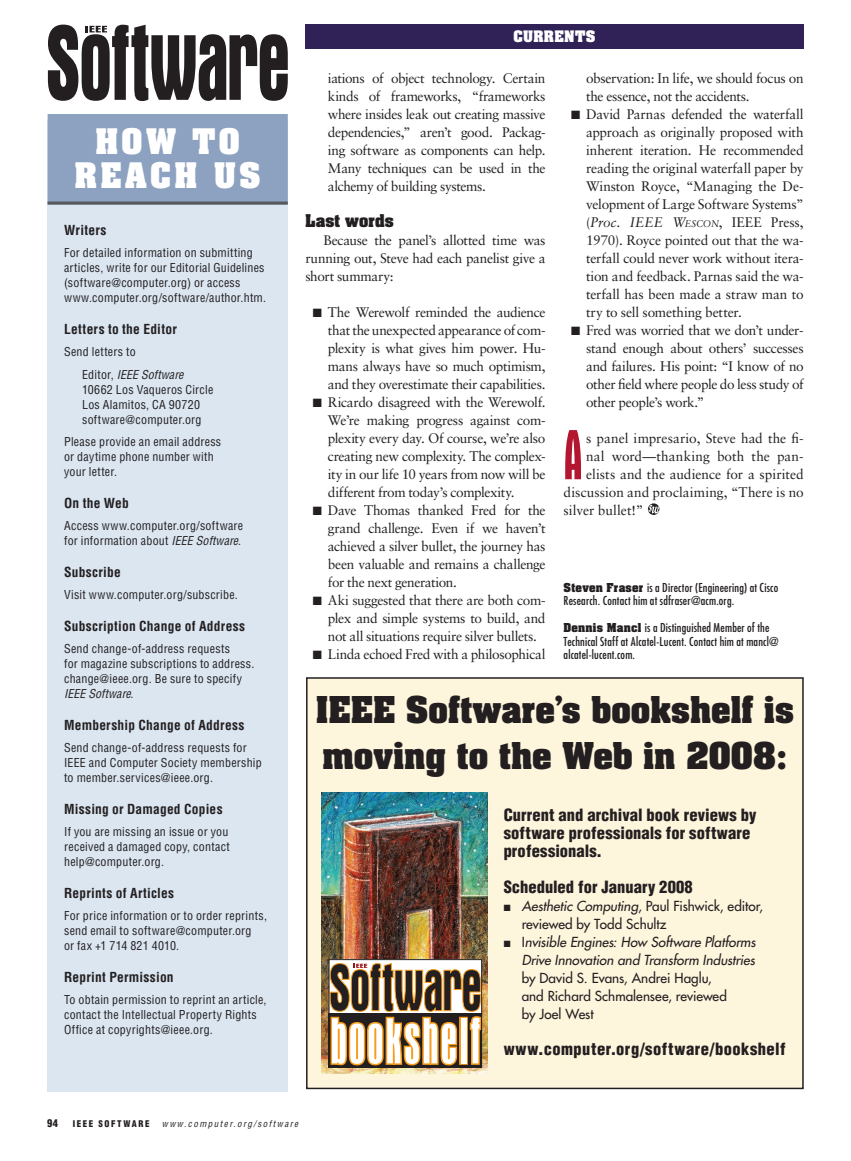
<style>
.page{position:relative;width:851px;height:1161px;background:#fff}
.page>*{position:absolute;margin:0;border:0;box-sizing:border-box;transform-origin:0 0}
.t1{font:condensed 72px "Aurora BT";color:#b41530}
.t2{font:condensed 66px "Aurora BT";letter-spacing:.035em;color:#fff}
.t3{font:700 31.5px/46.5px "Aachen";color:#231f20}
.t4{font:700 30px/34.5px "Aachen";letter-spacing:.105em;color:#fff}
.t5{font:900 condensed 16.5px/18px "Helvetica";letter-spacing:.005em;color:#231f20}
.t6{font:900 condensed 16.5px "Helvetica";letter-spacing:.025em;color:#231f20}
.t7{font:700 15px "Aachen";letter-spacing:.005em;color:#231f20}
.t8{font:13.8px/18px "Sabon";letter-spacing:-.02em;color:#231f20;text-align:justify}
.t9{font:13.8px "Sabon";color:#231f20}
.t10{font:13.8px "Sabon";letter-spacing:.005em;color:#231f20}
.t11{font:700 condensed 13.5px "Helvetica";letter-spacing:.015em;color:#231f20}
.t12{font:italic 13.5px/18px "Futura";letter-spacing:-.005em;color:#231f20}
.t13{font:13.5px/18px "Futura";color:#231f20}
.t14{font:700 13.5px "Aachen";color:#fff}
.t15{font:condensed 12px/15px "Helvetica";letter-spacing:.02em;color:#231f20}
.t16{font:condensed 12px/13.5px "Futura";letter-spacing:.015em;color:#231f20}
.t17{font:12px "Zapf Dingbats";color:#231f20}
.t18{font:900 condensed 10.5px "Helvetica";color:#231f20}
.t19{font:italic condensed 9px "Helvetica";letter-spacing:.165em;color:#231f20}
.t20{font:900 condensed 9px "Helvetica";letter-spacing:.175em;color:#231f20}
.t21{font:9px "Zapf Dingbats";color:#231f20}
.s1{font-style:italic}
.s2{font-style:italic;font-size:9.75px}
.s3{font-family:"Aachen";font-weight:700;font-stretch:normal;font-size:10.5px}
.s4{font-style:normal}
</style>
<div class="page">
<svg style="left:648px;top:503px;width:11px;height:12px"></svg>
<svg style="left:648px;top:505px;width:11px;height:8px"></svg>
<div style="left:307px;top:678px;width:496px;height:410px;background:#fef5dd"></div>
<div style="left:306px;top:677px;width:497px;height:412px;border:2px solid #231f20"></div>
<div style="left:305px;top:24px;width:498px;height:25px;background:#302257"></div>
<div style="left:48px;top:120px;width:240px;height:971px;background:#dbe6f1"></div>
<div style="left:48px;top:85px;width:240px;height:120px;background:#8da1c0"></div>
<hr style="left:48px;top:202px;width:240px;height:3px;background:#57585a">
<div style="left:47px;top:25px;width:241px;height:89px;background:#fff"></div>
<svg style="left:48px;top:25px;width:240px;height:76px"></svg>
<img style="left:321px;top:792px;width:167px;height:281px">
<div style="left:328px;top:959px;width:154px;height:109px;border:1px solid #231f20"></div>
<svg style="left:329px;top:963px;width:153px;height:104px;background:#8c6b41"></svg>
<h3 class="t4" style="left:75px;top:123px;width:184px;text-indent:118px">to reach us</h3>
<p class="t11" style="left:64px;top:221px;width:44px">Writers</p>
<p class="t15" style="left:64px;top:245px;width:203px">For detailed information on submitting articles, write for our Editorial Guidelines (software@computer.org) or access www.computer.org/software/author.htm.</p>
<p class="t11" style="left:64px;top:320px;width:114px">Letters to the Editor</p>
<p class="t15" style="left:82px;top:340px;width:103px;line-height:22.5px;text-indent:-18px">Send letters to<br>Editor, <span class="s1">IEEE Software</span></p>
<p class="t15" style="left:82px;top:381px;width:133px">10662 Los Vaqueros Circle<br>Los Alamitos, CA 90720 software@computer.org</p>
<p class="t15" style="left:64px;top:434px;width:159px">Please provide an email address or daytime phone number with your letter.</p>
<p class="t11" style="left:64px;top:494px;width:66px">On the Web</p>
<p class="t15" style="left:64px;top:518px;width:180px">Access www.computer.org/software for information about <span class="s1">IEEE Software</span>.</p>
<p class="t11" style="left:64px;top:563px;width:58px">Subscribe</p>
<p class="t15" style="left:64px;top:587px;width:175px">Visit www.computer.org/subscribe.</p>
<p class="t11" style="left:64px;top:617px;width:182px">Subscription Change of Address</p>
<p class="t15" style="left:64px;top:641px;width:192px">Send change-of-address requests<br>for magazine subscriptions to address. change@ieee.org. Be sure to specify<br><span class="s1">IEEE Software</span>.</p>
<p class="t11" style="left:64px;top:716px;width:182px">Membership Change of Address</p>
<p class="t15" style="left:64px;top:740px;width:199px">Send change-of-address requests for<br>IEEE and Computer Society membership to member.services@ieee.org.</p>
<p class="t11" style="left:64px;top:800px;width:160px">Missing or Damaged Copies</p>
<p class="t15" style="left:64px;top:824px;width:167px">If you are missing an issue or you received a damaged copy, contact help@computer.org.</p>
<p class="t11" style="left:64px;top:884px;width:112px">Reprints of Articles</p>
<p class="t15" style="left:64px;top:908px;width:204px">For price information or to order reprints, send email to software@computer.org<br>or fax +1 714 821 4010.</p>
<p class="t11" style="left:64px;top:968px;width:111px">Reprint Permission</p>
<p class="t15" style="left:64px;top:992px;width:204px">To obtain permission to reprint an article, contact the Intellectual Property Rights<br>Office at copyrights@ieee.org.</p>
<h3 class="t4" style="left:95px;top:123px;width:54px">how</h3>
<p class="t14" style="left:513px;top:26px;width:31px">curren</p>
<p class="t14" style="left:575px;top:26px;width:20px">ts</p>
<p class="t8" style="left:328px;top:69px;width:219px">iations of object technology. Certain kinds of frameworks, “frameworks where insides leak out creating massive dependencies,” aren’t good. Packag&shy;ing software as components can help.<br>Many techniques can be used in the alchemy of building systems.</p>
<p class="t7" style="left:305px;top:210px;width:90px">Last words</p>
<p class="t8" style="left:305px;top:231px;width:241px;text-indent:18px">Because the panel’s allotted time was running out, Steve had each panelist give a short summary:</p>
<p class="t8" style="left:328px;top:303px;width:219px;text-align:left">The Werewolf reminded the audience that the unexpected appearance of com&shy;plexity is what gives him power. Hu&shy;mans always have so much optimism, and they overestimate their capabilities.<br>Ricardo disagreed with the Werewolf.<br>We’re making progress against com&shy;plexity every day. Of course, we’re also creating new complexity. The complex&shy;ity in our life 10 years from now will be different from today’s complexity.<br>Dave Thomas thanked Fred for the grand challenge. Even if we haven’t achieved a silver bullet, the journey has been valuable and remains a challenge for the next generation.<br>Aki suggested that there are both com&shy;plex and simple systems to build, and not all situations require silver bullets.<br>Linda echoed Fred with a philosophical</p>
<p class="t17" style="left:313px;top:307px;width:11px">■</p>
<p class="t17" style="left:313px;top:397px;width:11px">■</p>
<p class="t17" style="left:313px;top:505px;width:11px">■</p>
<p class="t17" style="left:313px;top:595px;width:11px">■</p>
<p class="t17" style="left:313px;top:649px;width:11px">■</p>
<p class="t8" style="left:586px;top:69px;width:219px;text-align:left">observation: In life, we should focus on the essence, not the accidents.<br>David Parnas defended the waterfall approach as originally proposed with inherent iteration. He recommended reading the original waterfall paper by Winston Royce, “Managing the De&shy;velopment of Large Software Systems” (<span class="s1">PROC. IEEE W</span><span class="s2">ESCON</span>, IEEE Press, 1970). Royce pointed out that the wa&shy;terfall could never work without itera&shy;tion and feedback. Parnas said the wa&shy;terfall has been made a straw man to try to sell something better.<br>Fred was worried that we don’t under&shy;stand enough about others’ successes and failures. His point: “I know of no other field where people do less study of other people’s work.”</p>
<p class="t17" style="left:571px;top:109px;width:11px">■</p>
<p class="t17" style="left:571px;top:325px;width:11px">■</p>
<h1 class="t1" style="left:563px;top:417px;width:21px">A</h1>
<p class="t9" style="left:586px;top:430px;width:219px">s panel impresario, Steve had the fi-</p>
<p class="t10" style="left:586px;top:448px;width:219px">nal word—thanking both the pan-</p>
<p class="t9" style="left:586px;top:466px;width:219px">elists and the audience for a spirited</p>
<p class="t10" style="left:563px;top:484px;width:241px">discussion and proclaiming, “There is no</p>
<p class="t9" style="left:563px;top:502px;width:81px">silver bullet!”</p>
<p class="t16" style="left:563px;top:580px;width:216px"><span class="s3">Steven Fraser</span> is a Director (Engineering) at Cisco<br>Research. Contact him at sdfraser@acm.org.</p>
<p class="t16" style="left:563px;top:621px;width:216px"><span class="s3">Dennis Mancl</span> is a Distinguished Member of the<br>Technical Staff at Alcatel-Lucent. Contact him at mancl@ alcatel-lucent.com.</p>
<h3 class="t3" style="left:316px;top:685px;width:479px">IEEE Software’s bookshelf is moving to the Web in 2008:</h3>
<h2 class="t2" style="left:330px;top:1006px;width:151px">bookshelf</h2>
<p class="t5" style="left:503px;top:806px;width:254px">Current and archival book reviews by software professionals for software professionals.</p>
<p class="t5" style="left:503px;top:878px;width:191px">Scheduled for January 2008</p>
<p class="t12" style="left:521px;top:897px;width:243px">Aesthetic Computing<span class="s4">, Paul Fishwick, editor, reviewed by Todd Schultz<br>I</span>nvisible Engines: How Software Platforms Drive Innovation and Transform Industries</p>
<p class="t13" style="left:521px;top:969px;width:207px">by David S. Evans, Andrei Haglu, and Richard Schmalensee, reviewed by Joel West</p>
<p class="t6" style="left:503px;top:1039px;width:283px">www.computer.org/software/bookshelf</p>
<p class="t21" style="left:503px;top:904px;width:8px">■</p>
<p class="t21" style="left:503px;top:940px;width:8px">■</p>
<p class="t18" style="left:47px;top:1117px;width:12px">94</p>
<p class="t20" style="left:73px;top:1118px;width:78px">IEEE Software</p>
<p class="t19" style="left:162px;top:1118px;width:138px">www.computer.org/software</p>
</div>
